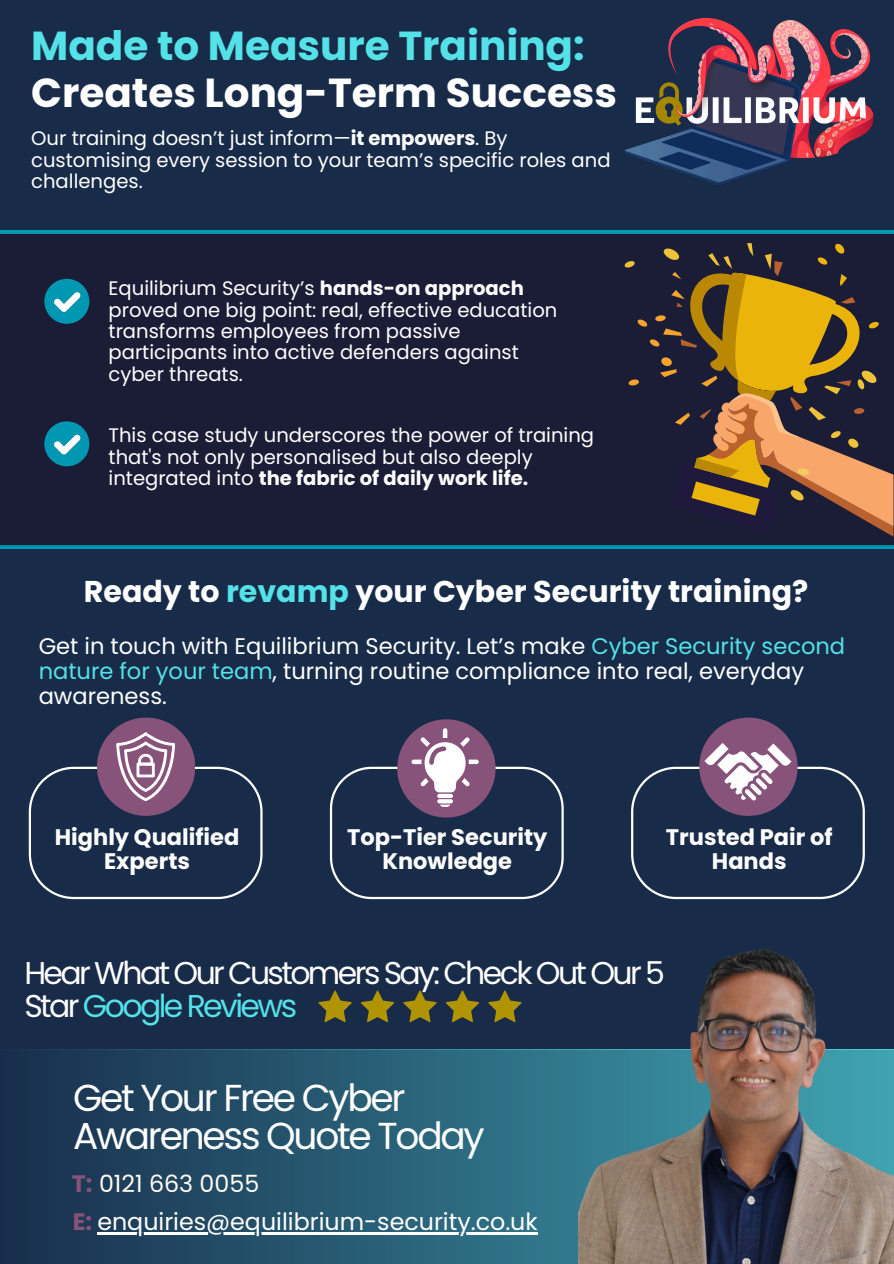
<style>
.page{position:relative;width:894px;height:1264px;background:#fff}
.page>*{position:absolute;margin:0;border:0;box-sizing:border-box;transform-origin:0 0}
.t1{font:700 40.5px/46.2px "Poppins";color:#fff}
.t2{font:37.5px/38.2px "Poppins";letter-spacing:-.06em;color:#fff}
.t3{font:31.5px/32.7px "Poppins";letter-spacing:-.08em;color:#fff}
.t4{font:700 30px "Poppins";color:#fff}
.t5{font:23.7px "Poppins";color:#fff}
.t6{font:23.7px "Poppins";color:#fffcf6}
.t7{font:22.5px/24.8px "Poppins";color:#fff}
.t8{font:700 22.5px/24.8px "Poppins";color:#fff;text-align:center}
.t9{font:19.5px/21.3px "Poppins";color:#fff}
.s1{color:#54e1e7}
.s2{font-weight:700}
.s3{font-weight:700;color:#88537b}
</style>
<div class="page">
<div style="left:0;top:0;width:893px;height:1263px;background:#182b49"></div>
<div style="left:0;top:231px;width:893px;height:317px;background:#1b1d37"></div>
<svg style="left:624px;top:278px;width:269px;height:258px;background:#674f32"></svg>
<svg style="left:20px;top:1049px;width:558px;height:214px"></svg>
<img style="left:578px;top:949px;width:315px;height:314px">
<svg style="left:318px;top:990px;width:203px;height:32px"></svg>
<hr style="left:97px;top:1232px;width:440px;height:2px;background:#fff">
<svg style="left:44px;top:279px;width:45px;height:45px;background:#21869e"></svg>
<img style="left:575px;top:18px;width:318px;height:260px">
<svg style="left:97px;top:717px;width:98px;height:98px"></svg>
<svg style="left:397px;top:719px;width:98px;height:98px"></svg>
<div style="left:699px;top:717px;width:98px;height:98px;background:#88537b;border-radius:50%"></div>
<svg style="left:29px;top:732px;width:233px;height:167px"></svg>
<svg style="left:631px;top:743px;width:233px;height:156px"></svg>
<svg style="left:330px;top:728px;width:233px;height:171px"></svg>
<svg style="left:44px;top:421px;width:45px;height:45px;background:#21869e"></svg>
<h3 class="t1" style="left:31px;top:23px;width:587px"><span class="s1">Made to Measure Training:<br></span>Creates Long-Term Success</h3>
<p class="t9" style="left:31px;top:128px;width:580px">Our training doesn’t just inform—<span class="s2">it empowers</span>. By customising every session to your team’s specific roles and challenges.</p>
<p class="t9" style="left:108px;top:278px;width:450px">Equilibrium Security’s <span class="s2">hands-on approach </span>proved one big point: real, effective education transforms employees from passive participants into active defenders against cyber threats.</p>
<p class="t9" style="left:108px;top:425px;width:487px">This case study underscores the power of training that's not only personalised but also deeply integrated into <span class="s2">the fabric of daily work life.</span></p>
<p class="t4" style="left:84px;top:571px;width:726px">Ready to <span class="s1">revamp</span> your Cyber Security training?</p>
<h6 class="t7" style="left:39px;top:634px;width:807px">Get in touch with Equilibrium Security. Let’s make <span class="s1">Cyber Security second nature for your team</span>, turning routine compliance into real, everyday awareness.</h6>
<h6 class="t8" style="left:55px;top:824px;width:186px">Highly Qualified<br>Experts</h6>
<p class="t8" style="left:347px;top:824px;width:202px">Top-Tier Security<br>Knowledge</p>
<p class="t8" style="left:665px;top:824px;width:168px">Trusted Pair of<br>Hands</p>
<h1 class="t3" style="left:24px;top:956px;width:642px">Hear What Our Customers Say: Check Out Our 5<br>Star <span class="s1">Google Reviews</span></h1>
<p class="t2" style="left:73px;top:1078px;width:413px">Get Your Free Cyber<br>Awareness Quote Today</p>
<p class="t6" style="left:72px;top:1167px;width:189px"><span class="s3">T:</span> 0121 663 0055</p>
<p class="t5" style="left:73px;top:1205px;width:466px"><span class="s3">E:</span> enquiries@equilibrium-security.co.uk</p>
</div>
